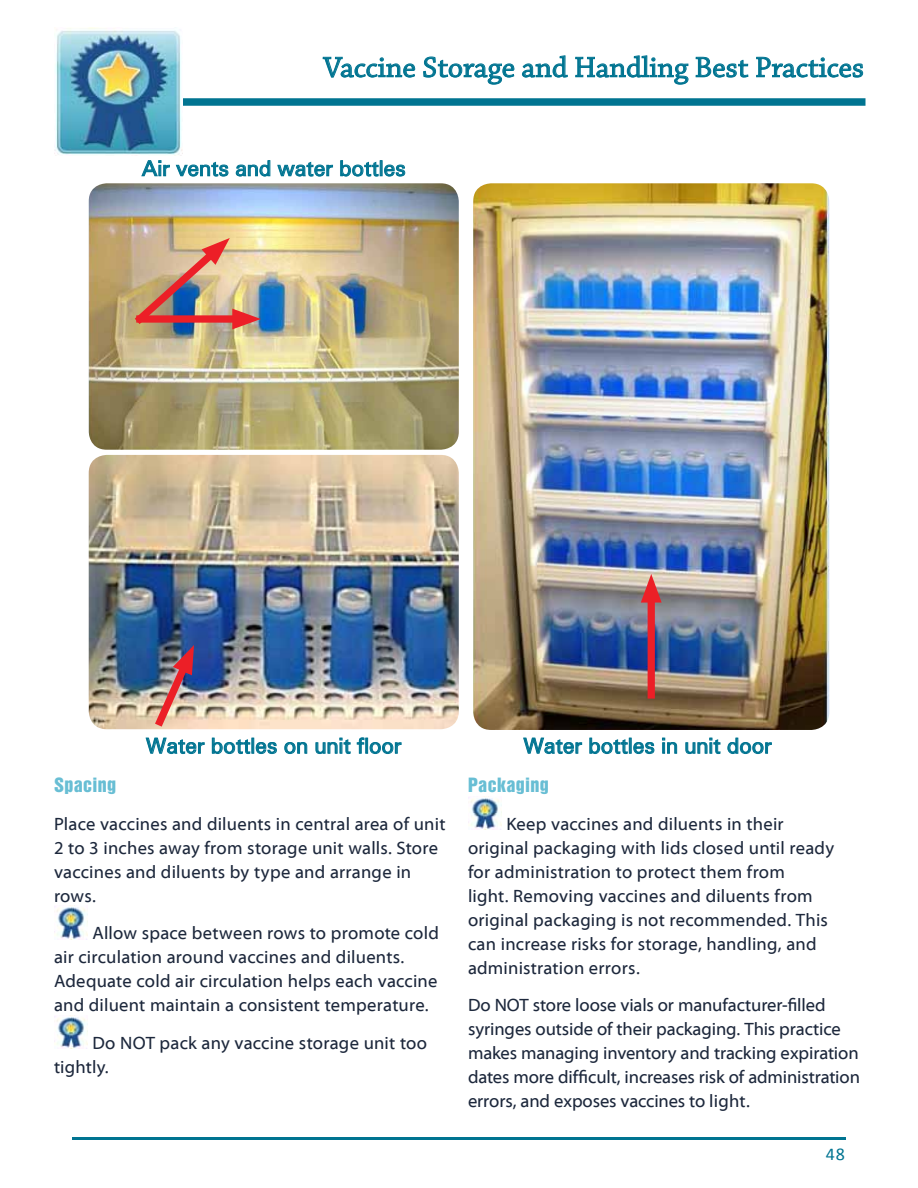
<style>
.page{position:relative;width:918px;height:1188px;background:#fff}
.page>*{position:absolute;margin:0;border:0;box-sizing:border-box;transform-origin:0 0}
.t1{font:30px "Chaparral Pro";color:#007491}
.t2{font:21px "Free Universal";color:#007491}
.Body_Text{font:18px/24px "Myriad Web Pro";letter-spacing:.01em;color:#1d283c}
.Body_Text-2{font:18px/24px "Myriad Web Pro";letter-spacing:-.01em;color:#1d283c}
.Heading_3{font:18px "Helvetica Inserat LT Std";letter-spacing:.02em;color:#68bed4}
.t3{font:18px "Calibri";color:#007491}
</style>
<div class="page">
<svg style="left:322px;top:56px;width:94px;height:22px"></svg>
<svg style="left:423px;top:56px;width:92px;height:29px"></svg>
<svg style="left:522px;top:55px;width:46px;height:23px"></svg>
<svg style="left:575px;top:55px;width:114px;height:30px"></svg>
<svg style="left:695px;top:56px;width:54px;height:22px"></svg>
<svg style="left:756px;top:56px;width:108px;height:22px"></svg>
<div style="left:56px;top:98px;width:810px;height:8px;background:#007491"></div>
<hr style="left:72px;top:1137px;width:774px;height:3px;background:#007491">
<img style="left:54px;top:27px;width:129px;height:129px">
<img style="left:89px;top:183px;width:370px;height:267px">
<img style="left:473px;top:183px;width:356px;height:547px">
<img style="left:127px;top:238px;width:134px;height:94px">
<div style="left:648px;top:591px;width:7px;height:108px;background:#ec1f27"></div>
<svg style="left:641px;top:574px;width:21px;height:29px"></svg>
<svg style="left:141px;top:160px;width:88px;height:17px"></svg>
<svg style="left:235px;top:160px;width:36px;height:17px"></svg>
<svg style="left:277px;top:161px;width:57px;height:16px"></svg>
<svg style="left:340px;top:160px;width:66px;height:17px"></svg>
<svg style="left:211px;top:737px;width:66px;height:18px"></svg>
<svg style="left:284px;top:742px;width:24px;height:12px"></svg>
<svg style="left:315px;top:737px;width:87px;height:18px"></svg>
<svg style="left:523px;top:737px;width:60px;height:18px"></svg>
<svg style="left:589px;top:737px;width:66px;height:18px"></svg>
<svg style="left:662px;top:738px;width:16px;height:16px"></svg>
<svg style="left:685px;top:738px;width:36px;height:17px"></svg>
<svg style="left:727px;top:737px;width:45px;height:18px"></svg>
<img style="left:89px;top:455px;width:370px;height:274px">
<img style="left:145px;top:645px;width:60px;height:110px">
<img style="left:54px;top:906px;width:34px;height:33px">
<img style="left:54px;top:1015px;width:34px;height:34px">
<img style="left:468px;top:796px;width:34px;height:34px">
<h1 class="t1" style="left:323px;top:51px;width:542px">Vaccine Storage and Handling Best Practices</h1>
<p class="t2" style="left:142px;top:154px;width:266px">Air vents and water bottles</p>
<p class="t2" style="left:146px;top:731px;width:257px">Water bottles on unit floor</p>
<p class="t2" style="left:523px;top:731px;width:250px">Water bottles in unit door</p>
<p class="Heading_3" style="left:54px;top:774px;width:64px">Spacing</p>
<p class="Body_Text" style="left:54px;top:812px;width:393px">Place vaccines and diluents in central area of unit 2 to 3 inches away from storage unit walls. Store vaccines and diluents by type and arrange in rows.</p>
<p class="Body_Text" style="left:54px;top:922px;width:387px;text-indent:38px">Allow space between rows to promote cold air circulation around vaccines and diluents.<br>Adequate cold air circulation helps each vaccine and diluent maintain a consistent temperature.</p>
<p class="Body_Text" style="left:54px;top:1031px;width:375px;text-indent:38px">Do NOT pack any vaccine storage unit too tightly.</p>
<p class="Heading_3" style="left:468px;top:774px;width:82px">Packaging</p>
<p class="Body_Text" style="left:468px;top:812px;width:368px;text-indent:38px">Keep vaccines and diluents in their original packaging with lids closed until ready for administration to protect them from<br>light. Removing vaccines and diluents from original packaging is not recommended. This can increase risks for storage, handling, and administration errors.</p>
<p class="Body_Text-2" style="left:468px;top:994px;width:394px">Do NOT store loose vials or manufacturer-filled syringes outside of their packaging. This practice makes managing inventory and tracking expiration dates more difficult, increases risk of administration errors, and exposes vaccines to light.</p>
<p class="t3" style="left:826px;top:1142px;width:20px">48</p>
</div>
